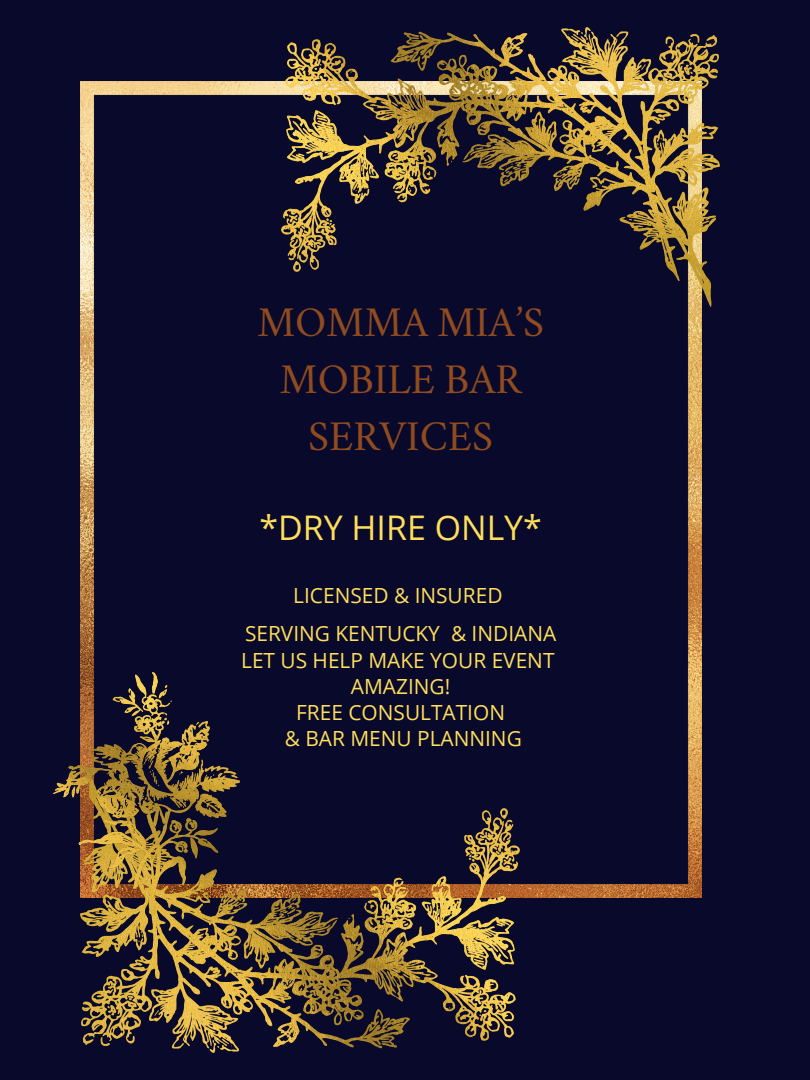
<style>
.page{position:relative;width:810px;height:1080px;background:#090a2b}
.page>*{position:absolute;margin:0;border:0;box-sizing:border-box;transform-origin:0 0}
.t1{font:41.75px "Crimson";color:#904b1f}
.t2{font:33.94px "Open Sans";color:#ffde5c}
.t3{font:20.88px "Open Sans";color:#ffde5c}
</style>
<div class="page">
<img style="left:81px;top:81px;width:621px;height:816px">
<img style="left:81px;top:774px;width:438px;height:278px">
<img style="left:282px;top:28px;width:438px;height:278px">
<img style="left:54px;top:673px;width:185px;height:240px">
<p class="t1" style="left:257px;top:305px;width:288px">MOMMA MIA’S</p>
<p class="t1" style="left:280px;top:362px;width:243px">MOBILE BAR</p>
<p class="t1" style="left:308px;top:419px;width:187px">SERVICES</p>
<p class="t2" style="left:259px;top:504px;width:284px">*DRY HIRE ONLY*</p>
<p class="t3" style="left:293px;top:581px;width:211px">LICENSED &amp; INSURED</p>
<p class="t3" style="left:245px;top:619px;width:313px">SERVING KENTUCKY &amp; INDIANA</p>
<p class="t3" style="left:241px;top:645px;width:315px">LET US HELP MAKE YOUR EVENT</p>
<p class="t3" style="left:351px;top:671px;width:101px">AMAZING!</p>
<p class="t3" style="left:296px;top:697px;width:210px">FREE CONSULTATION</p>
<p class="t3" style="left:285px;top:723px;width:239px">&amp; BAR MENU PLANNING</p>
</div>
